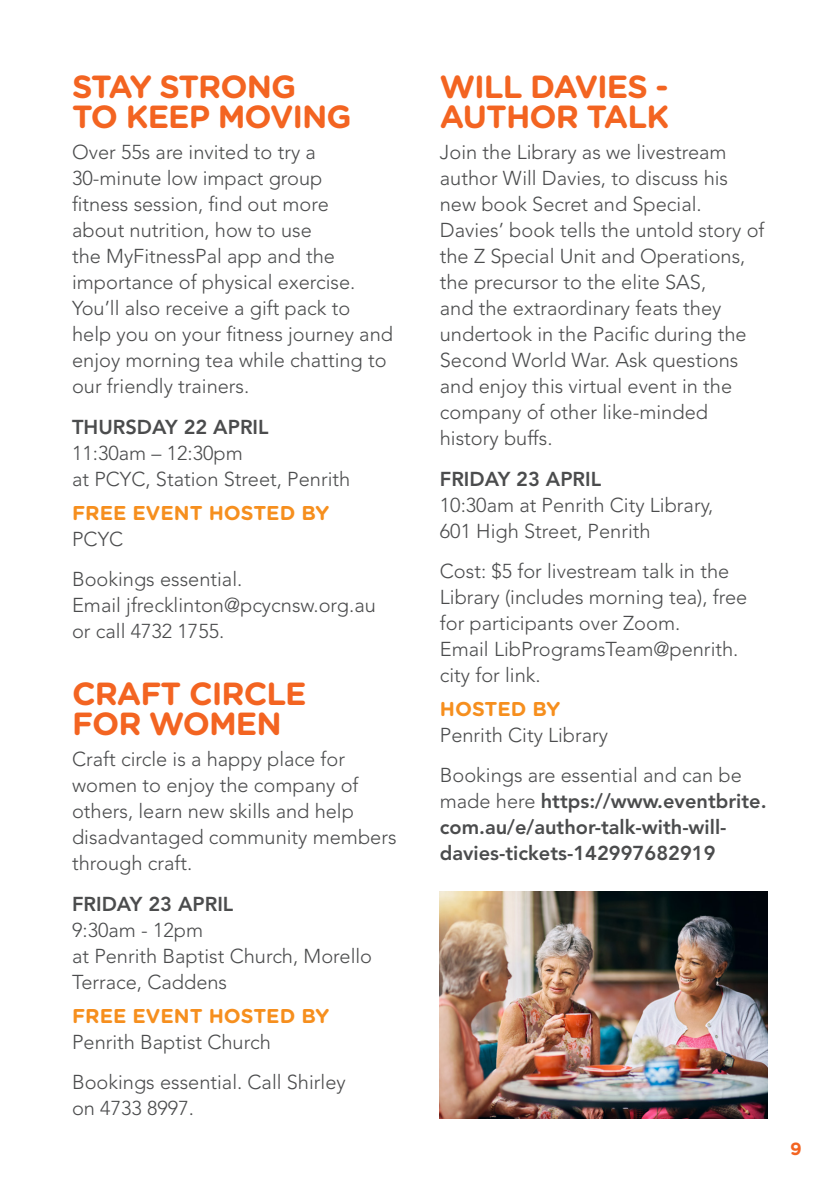
<style>
.page{position:relative;width:840px;height:1191px;background:#fff}
.page>*{position:absolute;margin:0;border:0;box-sizing:border-box;transform-origin:0 0}
.HEADING{font:700 32px/30px "Gotham Rounded";letter-spacing:-.03em;color:#f36421}
.Body_copy{font:300 20px/26px "Avenir LT Std";color:#4b4c4d}
.Body_copy-2{font:800 20px/26px "Avenir LT Std";color:#4b4c4d}
.Body_copy-3{font:700 20px/26px "Gotham Rounded";color:#f68f1e}
.t1{font:700 17.6px "Gotham Rounded";color:#f36421}
.s1{font-weight:800}
.s2{font-family:"Avenir LT Std";font-weight:300;color:#4b4c4d}
.s3{font-family:"Gotham Rounded";font-weight:700;color:#f68f1e}
.s4{font-weight:300}
</style>
<div class="page">
<img style="left:439px;top:891px;width:328px;height:228px">
<p class="HEADING" style="left:72px;top:70px;width:281px">STAY STRONG<br>TO KEEP MOVING</p>
<h1 class="Body_copy" style="left:72px;top:139px;width:322px">Over 55s are invited to try a<br>30-minute low impact group<br>fitness session, find out more<br>about nutrition, how to use<br>the MyFitnessPal app and the importance of physical exercise.<br>You’ll also receive a gift pack to help you on your fitness journey and enjoy morning tea while chatting to our friendly trainers.</h1>
<h1 class="Body_copy" style="left:72px;top:414px;width:279px"><span class="s1">THURSDAY 22 APRIL<br></span>11:30am – 12:30pm<br>at PCYC, Station Street, Penrith</h1>
<h1 class="Body_copy-3" style="left:72px;top:499px;width:258px">FREE EVENT HOSTED BY<br><span class="s2">PCYC</span></h1>
<h1 class="Body_copy" style="left:72px;top:566px;width:305px">Bookings essential.<br>Email jfrecklinton@pcycnsw.org.au or call 4732 1755.</h1>
<p class="HEADING" style="left:72px;top:677px;width:236px">CRAFT CIRCLE<br>FOR WOMEN</p>
<h1 class="Body_copy" style="left:72px;top:746px;width:326px">Craft circle is a happy place for women to enjoy the company of others, learn new skills and help disadvantaged community members through craft.</h1>
<h1 class="Body_copy" style="left:72px;top:890px;width:301px"><span class="s1">FRIDAY 23 APRIL<br></span>9:30am - 12pm<br>at Penrith Baptist Church, Morello<br>Terrace, Caddens</h1>
<h1 class="Body_copy" style="left:72px;top:1003px;width:258px"><span class="s3">FREE EVENT HOSTED BY<br></span>Penrith Baptist Church</h1>
<h1 class="Body_copy" style="left:72px;top:1069px;width:275px">Bookings essential. Call Shirley on 4733 8997.</h1>
<p class="HEADING" style="left:439px;top:70px;width:231px">WILL DAVIES -<br>AUTHOR TALK</p>
<h1 class="Body_copy" style="left:439px;top:139px;width:326px">Join the Library as we livestream author Will Davies, to discuss his new book Secret and Special.<br>Davies’ book tells the untold story of the Z Special Unit and Operations, the precursor to the elite SAS,<br>and the extraordinary feats they undertook in the Pacific during the<br>Second World War. Ask questions and enjoy this virtual event in the company of other like-minded history buffs.</h1>
<h1 class="Body_copy" style="left:439px;top:466px;width:275px"><span class="s1">FRIDAY 23 APRIL<br></span>10:30am at Penrith City Library,<br>601 High Street, Penrith</h1>
<h1 class="Body_copy" style="left:439px;top:558px;width:309px">Cost: $5 for livestream talk in the<br>Library (includes morning tea), free for participants over Zoom.<br>Email LibProgramsTeam@penrith. city for link.</h1>
<h1 class="Body_copy" style="left:439px;top:696px;width:170px"><span class="s3">HOSTED BY<br></span>Penrith City Library</h1>
<h1 class="Body_copy-2" style="left:439px;top:762px;width:328px"><span class="s4">Bookings are essential and can be made here</span> https://www.eventbrite. com.au/e/author-talk-with-will&shy;davies-tickets-142997682919</h1>
<p class="t1" style="left:789px;top:1135px;width:13px">9</p>
</div>
